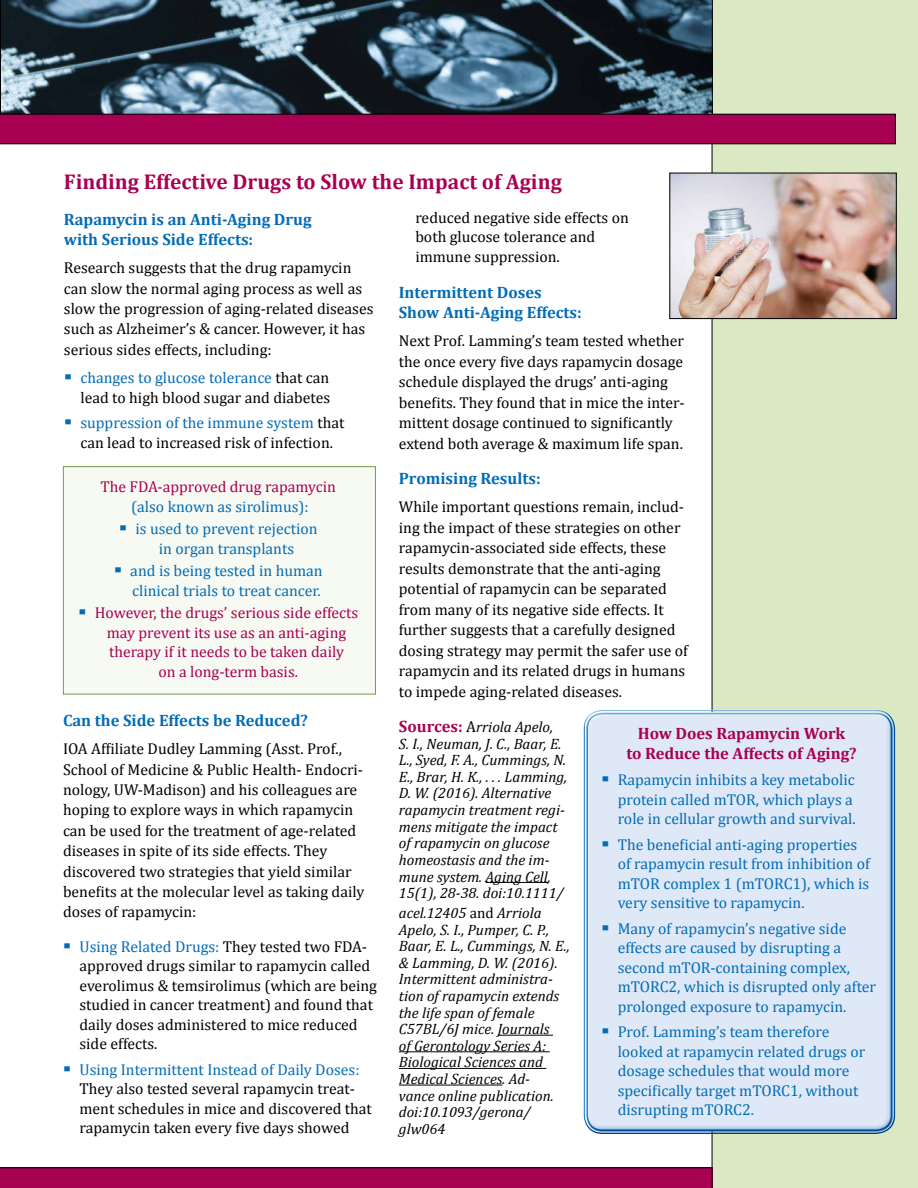
<style>
.page{position:relative;width:918px;height:1188px;background:#fff}
.page>*{position:absolute;margin:0;border:0;box-sizing:border-box;transform-origin:0 0}
.t1{font:700 21.45px "Cambria";color:#a80052}
.t2{font:700 16.5px/20.4px "Cambria";color:#036cb6}
.t3{font:700 16.5px/19.5px "Cambria";color:#a80052;text-align:center}
.t4{font:15.75px/20.5px "Cambria";color:#000}
.t5{font:15.75px/19.5px "Cambria";color:#036cb6}
.t6{font:15.75px/19.5px "Cambria";color:#a80052;text-align:center}
.t7{font:italic 15px/16.6px "Cambria";color:#000}
.s1{color:#036cb6}
.s2{font-weight:700;font-style:normal;font-size:16.5px;color:#a80052}
.s3{font-style:normal;font-size:15.75px}
.s4{font-style:normal}
</style>
<div class="page">
<div style="left:712px;top:0;width:206px;height:1188px;background:#dbe8c4"></div>
<div style="left:0;top:1168px;width:712px;height:20px;background:#a80052"></div>
<svg style="left:0;top:0;width:896px;height:144px;background:#645165"></svg>
<hr style="left:486px;top:882px;width:62px;height:1px;background:#000">
<hr style="left:498px;top:1035px;width:55px;height:1px;background:#000">
<hr style="left:399px;top:1051px;width:151px;height:1px;background:#000">
<hr style="left:399px;top:1068px;width:147px;height:1px;background:#000">
<hr style="left:399px;top:1085px;width:104px;height:1px;background:#000">
<img style="left:672px;top:175px;width:222px;height:142px">
<div style="left:670px;top:173px;width:226px;height:146px;border:1px solid #000"></div>
<div style="left:577px;top:703px;width:320px;height:426px;background:#fff;opacity:.76"></div>
<div style="left:581px;top:715px;width:321px;height:426px;background:#036cb6;opacity:.75"></div>
<div style="left:63px;top:466px;width:313px;height:228px;background:#f7faf2;border:1px solid #7a9c49"></div>
<svg style="left:603px;top:777px;width:5px;height:5px"></svg>
<svg style="left:603px;top:841px;width:5px;height:5px"></svg>
<svg style="left:603px;top:925px;width:5px;height:5px"></svg>
<svg style="left:603px;top:1029px;width:5px;height:5px"></svg>
<h1 class="t1" style="left:64px;top:166px;width:499px">Finding Effective Drugs to Slow the Impact of Aging</h1>
<p class="t2" style="left:64px;top:209px;width:249px">Rapamycin is an Anti-Aging Drug with Serious Side Effects:</p>
<p class="t4" style="left:64px;top:258px;width:311px">Research suggests that the drug rapamycin can slow the normal aging process as well as slow the progression of aging-related diseases such as Alzheimer’s &amp; cancer. However, it has serious sides effects, including:</p>
<p class="t4" style="left:80px;top:368px;width:251px;line-height:19.5px"><span class="s1">changes to glucose tolerance</span> that can lead to high blood sugar and diabetes</p>
<p class="t4" style="left:80px;top:413px;width:266px;line-height:19.5px"><span class="s1">suppression of the immune system</span> that can lead to increased risk of infection.</p>
<p class="t4" style="left:415px;top:208px;width:215px;line-height:19.6px">reduced negative side effects on both glucose tolerance and immune suppression.</p>
<p class="t2" style="left:399px;top:281px;width:184px">Intermittent Doses<br>Show Anti-Aging Effects:</p>
<p class="t4" style="left:399px;top:330px;width:287px">Next Prof. Lamming’s team tested whether the once every five days rapamycin dosage schedule displayed the drugs’ anti-aging benefits. They found that in mice the inter&shy;mittent dosage continued to significantly extend both average &amp; maximum life span.</p>
<p class="t2" style="left:399px;top:468px;width:143px">Promising Results:</p>
<p class="t4" style="left:399px;top:497px;width:291px">While important questions remain, includ&shy;ing the impact of these strategies on other rapamycin-associated side effects, these results demonstrate that the anti-aging potential of rapamycin can be separated from many of its negative side effects. It further suggests that a carefully designed dosing strategy may permit the safer use of rapamycin and its related drugs in humans to impede aging-related diseases.</p>
<p class="t7" style="left:399px;top:718px;width:170px"><span class="s2">Sources:</span> <span class="s3">A</span>rriola Apelo,<br>S. I., Neuman, J. C., Baar, E.<br>L., Syed, F. A., Cummings, N.<br>E., Brar, H. K., . . . Lamming,<br>D. W. (2016). Alternative rapamycin treatment regi&shy;mens mitigate the impact of rapamycin on glucose homeostasis and the im&shy;mune system. Aging Cell,<br>15(1), 28-38. doi:10.1111/</p>
<p class="t7" style="left:399px;top:904px;width:172px">acel.12405 <span class="s4">and</span> Arriola<br>Apelo, S. I., Pumper, C. P.,<br>Baar, E. L., Cummings, N. E., &amp; Lamming, D. W. (2016).<br>Intermittent administra&shy;tion of rapamycin extends the life span of female<br>C57BL/6J mice. Journals<br>of Gerontology Series A:<br>Biological Sciences and<br>Medical Sciences. Ad&shy;vance online publication. doi:10.1093/gerona/ glw064</p>
<p class="t6" style="left:100px;top:477px;width:237px">The FDA-approved drug rapamycin</p>
<p class="t5" style="left:131px;top:495px;width:188px;line-height:22.5px">(also known as sirolimus): is used to prevent rejection</p>
<p class="t5" style="left:130px;top:537px;width:194px;line-height:22.5px;text-align:center">in organ transplants<br>and is being tested in human</p>
<p class="t5" style="left:132px;top:581px;width:190px">clinical trials to treat cancer.</p>
<p class="t6" style="left:95px;top:603px;width:265px">However, the drugs’ serious side effects may prevent its use as an anti-aging therapy if it needs to be taken daily<br>on a long-term basis.</p>
<p class="t2" style="left:63px;top:710px;width:246px">Can the Side Effects be Reduced?</p>
<p class="t4" style="left:63px;top:739px;width:303px">IOA Affiliate Dudley Lamming (Asst. Prof., School of Medicine &amp; Public Health- Endocri&shy;nology, UW-Madison) and his colleagues are hoping to explore ways in which rapamycin can be used for the treatment of age-related diseases in spite of its side effects. They discovered two strategies that yield similar benefits at the molecular level as taking daily doses of rapamycin:</p>
<p class="t4" style="left:80px;top:937px;width:299px;line-height:19.5px"><span class="s1">Using Related Drugs:</span> They tested two FDA&shy;approved drugs similar to rapamycin called everolimus &amp; temsirolimus (which are being studied in cancer treatment) and found that daily doses administered to mice reduced side effects.</p>
<p class="t5" style="left:80px;top:1060px;width:282px">Using Intermittent Instead of Daily Doses:</p>
<p class="t4" style="left:80px;top:1079px;width:294px;line-height:19.5px">They also tested several rapamycin treat&shy;ment schedules in mice and discovered that rapamycin taken every five days showed</p>
<p class="t3" style="left:626px;top:723px;width:232px">How Does Rapamycin Work<br>to Reduce the Affects of Aging?</p>
<p class="t5" style="left:618px;top:770px;width:240px">Rapamycin inhibits a key metabolic protein called mTOR, which plays a role in cellular growth and survival.</p>
<p class="t5" style="left:618px;top:835px;width:254px">The beneficial anti-aging properties of rapamycin result from inhibition of mTOR complex 1 (mTORC1), which is very sensitive to rapamycin.</p>
<p class="t5" style="left:618px;top:919px;width:260px">Many of rapamycin’s negative side effects are caused by disrupting a second mTOR-containing complex, mTORC2, which is disrupted only after prolonged exposure to rapamycin.</p>
<p class="t5" style="left:618px;top:1022px;width:249px">Prof. Lamming’s team therefore looked at rapamycin related drugs or dosage schedules that would more specifically target mTORC1, without disrupting mTORC2.</p>
</div>
